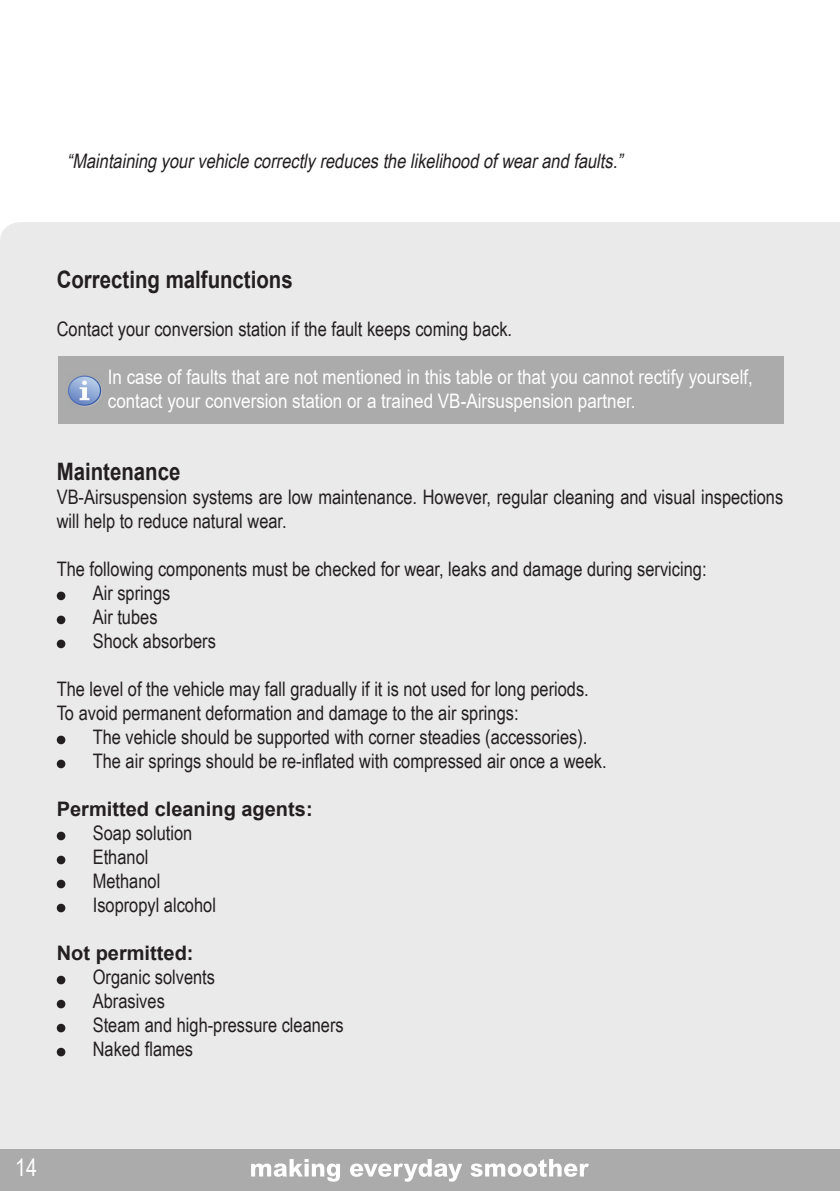
<style>
.page{position:relative;width:840px;height:1191px;background:#fff}
.page>*{position:absolute;margin:0;border:0;box-sizing:border-box;transform-origin:0 0}
.t1{font:700 24px "Arial";color:#231f20;scale:.85 1}
.t2{font:24px "Arial Narrow";color:#fff}
.t3{font:20px/24px "Arial Narrow";color:#231f20}
.t4{font:20px/24px "Arial";color:#fff;scale:.85 1}
.t5{font:italic 20px "Arial Narrow";color:#231f20}
.t6{font:700 20px "Arial";color:#231f20}
</style>
<div class="page">
<div style="left:0;top:222px;width:839px;height:927px;background:#ebeaea"></div>
<div style="left:0;top:1149px;width:839px;height:42px;background:#aaabaa"></div>
<svg style="left:251px;top:1159px;width:337px;height:22px"></svg>
<div style="left:58px;top:356px;width:724px;height:68px;background:#aaabaa"></div>
<img style="left:68px;top:375px;width:34px;height:32px">
<svg style="left:57px;top:591px;width:8px;height:9px"></svg>
<svg style="left:57px;top:615px;width:8px;height:9px"></svg>
<svg style="left:57px;top:639px;width:8px;height:9px"></svg>
<svg style="left:57px;top:735px;width:8px;height:9px"></svg>
<svg style="left:57px;top:759px;width:8px;height:9px"></svg>
<svg style="left:57px;top:831px;width:8px;height:9px"></svg>
<svg style="left:57px;top:855px;width:8px;height:9px"></svg>
<svg style="left:57px;top:879px;width:8px;height:9px"></svg>
<svg style="left:57px;top:903px;width:8px;height:9px"></svg>
<svg style="left:57px;top:975px;width:8px;height:9px"></svg>
<svg style="left:57px;top:999px;width:8px;height:9px"></svg>
<svg style="left:57px;top:1023px;width:8px;height:9px"></svg>
<svg style="left:57px;top:1047px;width:8px;height:9px"></svg>
<p class="t5" style="left:67px;top:146px;width:562px">“Maintainingyourvehiclecorrectlyreducesthelikelihoodofwearandfaults.”</p>
<p class="t1" style="left:57px;top:263px;width:279px">Correcting malfunctions</p>
<p class="t3" style="left:57px;top:316px;width:456px">Contact your conversion station if the fault keeps coming back.</p>
<p class="t4" style="left:108px;top:365px;width:760px">In case of faults that are not mentioned in this table or that you cannot rectify yourself, contact your conversion station or a trained VB-Airsuspension partner.</p>
<p class="t1" style="left:57px;top:455px;width:147px">Maintenance</p>
<p class="t3" style="left:57px;top:484px;width:727px">VB-Airsuspension systems are low maintenance. However, regular cleaning and visual inspections will help to reduce natural wear.</p>
<p class="t3" style="left:93px;top:556px;width:615px;text-indent:-36px">The following components must be checked for wear, leaks and damage during servicing:<br>Air springs<br>Air tubes<br>Shock absorbers</p>
<p class="t3" style="left:57px;top:676px;width:533px">The level of the vehicle may fall gradually if it is not used for long periods.<br>To avoid permanent deformation and damage to the air springs:</p>
<p class="t3" style="left:93px;top:724px;width:515px">The vehicle should be supported with corner steadies (accessories).<br>The air springs should be re-inflated with compressed air once a week.</p>
<p class="t6" style="left:57px;top:795px;width:257px">Permitted cleaning agents:</p>
<p class="t3" style="left:93px;top:820px;width:125px">Soap solution<br>Ethanol<br>Methanol<br>Isopropyl alcohol</p>
<p class="t6" style="left:57px;top:939px;width:138px">Not permitted:</p>
<p class="t3" style="left:93px;top:964px;width:252px">Organic solvents<br>Abrasives<br>Steam and high-pressure cleaners<br>Naked flames</p>
<p class="t2" style="left:15px;top:1150px;width:23px">14</p>
</div>
